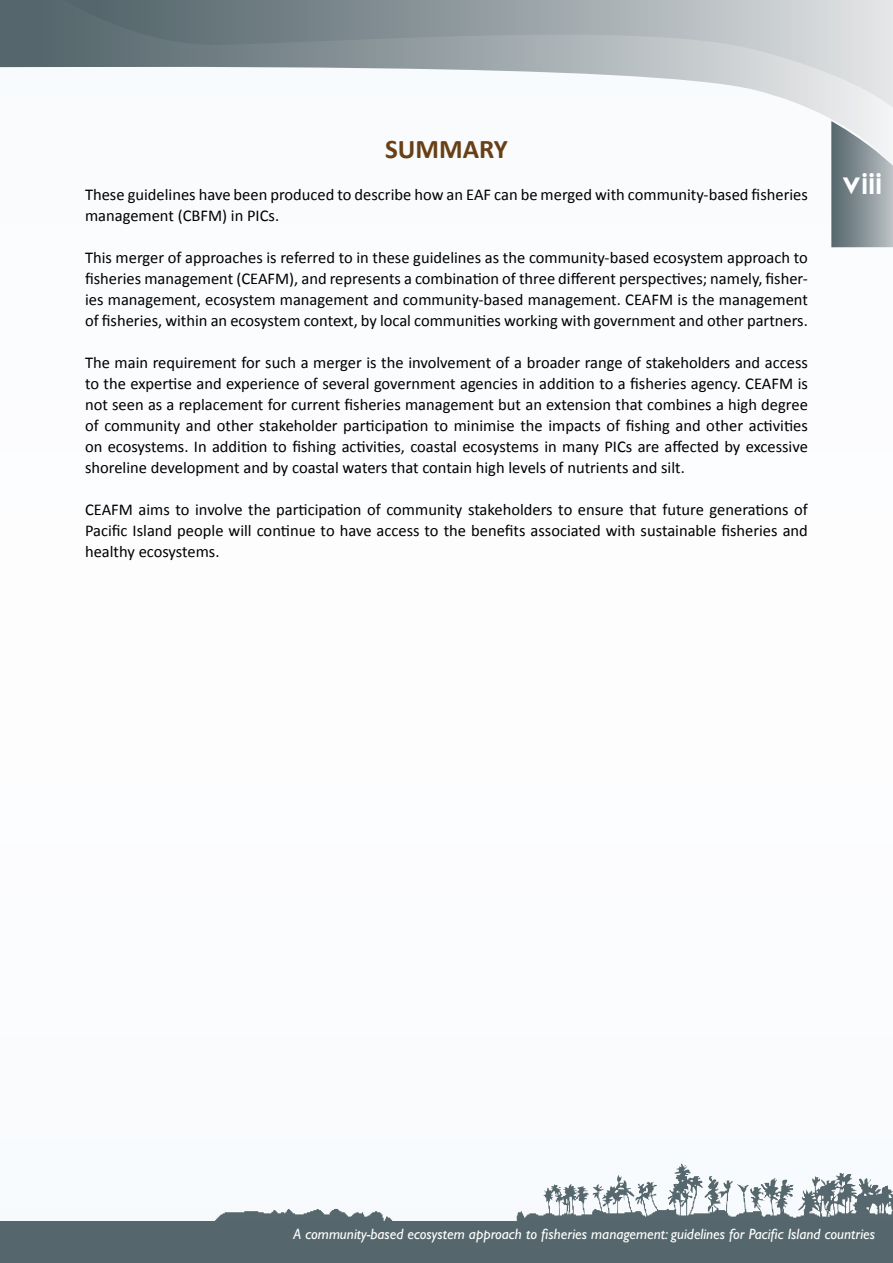
<style>
.page{position:relative;width:893px;height:1263px;background:#fff}
.page>*{position:absolute;margin:0;border:0;box-sizing:border-box;transform-origin:0 0}
.t1{font:700 27px "Calibri";color:#693f15}
.t2{font:25.5px "Brandish";color:#fff}
.t3{font:16.5px/21px "Calibri";color:#000;text-align:justify}
.t4{font:italic 15px "Gill Sans";color:#fff}
</style>
<div class="page">
<div style="left:0;top:0;width:893px;height:1226px;background:#fbfcfe"></div>
<div style="left:0;top:0;width:36px;height:68px;background:#55676c"></div>
<img style="left:616px;top:1166px;width:65px;height:49px">
<div style="left:0;top:1222px;width:893px;height:41px;background:#55676c"></div>
<svg style="left:36px;top:0;width:857px;height:121px"></svg>
<svg style="left:831px;top:121px;width:62px;height:126px;background:#95a0a4"></svg>
<h1 class="t1" style="left:385px;top:132px;width:124px">SUMMARY</h1>
<p class="t3" style="left:85px;top:183px;width:724px">These guidelines have been produced to describe how an EAF can be merged with community-based fisheries management (CBFM) in PICs.</p>
<p class="t3" style="left:85px;top:246px;width:724px">This merger of approaches is referred to in these guidelines as the community-based ecosystem approach to fisheries management (CEAFM), and represents a combination of three different perspectives; namely, fisher&shy;ies management, ecosystem management and community-based management. CEAFM is the management of fisheries, within an ecosystem context, by local communities working with government and other partners.</p>
<p class="t3" style="left:85px;top:351px;width:724px">The main requirement for such a merger is the involvement of a broader range of stakeholders and access to the expertise and experience of several government agencies in addition to a fisheries agency. CEAFM is not seen as a replacement for current fisheries management but an extension that combines a high degree of community and other stakeholder participation to minimise the impacts of fishing and other activities on ecosystems. In addition to fishing activities, coastal ecosystems in many PICs are affected by excessive shoreline development and by coastal waters that contain high levels of nutrients and silt.</p>
<p class="t3" style="left:85px;top:498px;width:724px">CEAFM aims to involve the participation of community stakeholders to ensure that future generations of Pacific Island people will continue to have access to the benefits associated with sustainable fisheries and healthy ecosystems.</p>
<h2 class="t2" style="left:842px;top:172px;width:42px">viii</h2>
<p class="t4" style="left:293px;top:1225px;width:583px">A community-based ecosystem approach to fisheries management: guidelines for Pacific Island countries</p>
</div>
